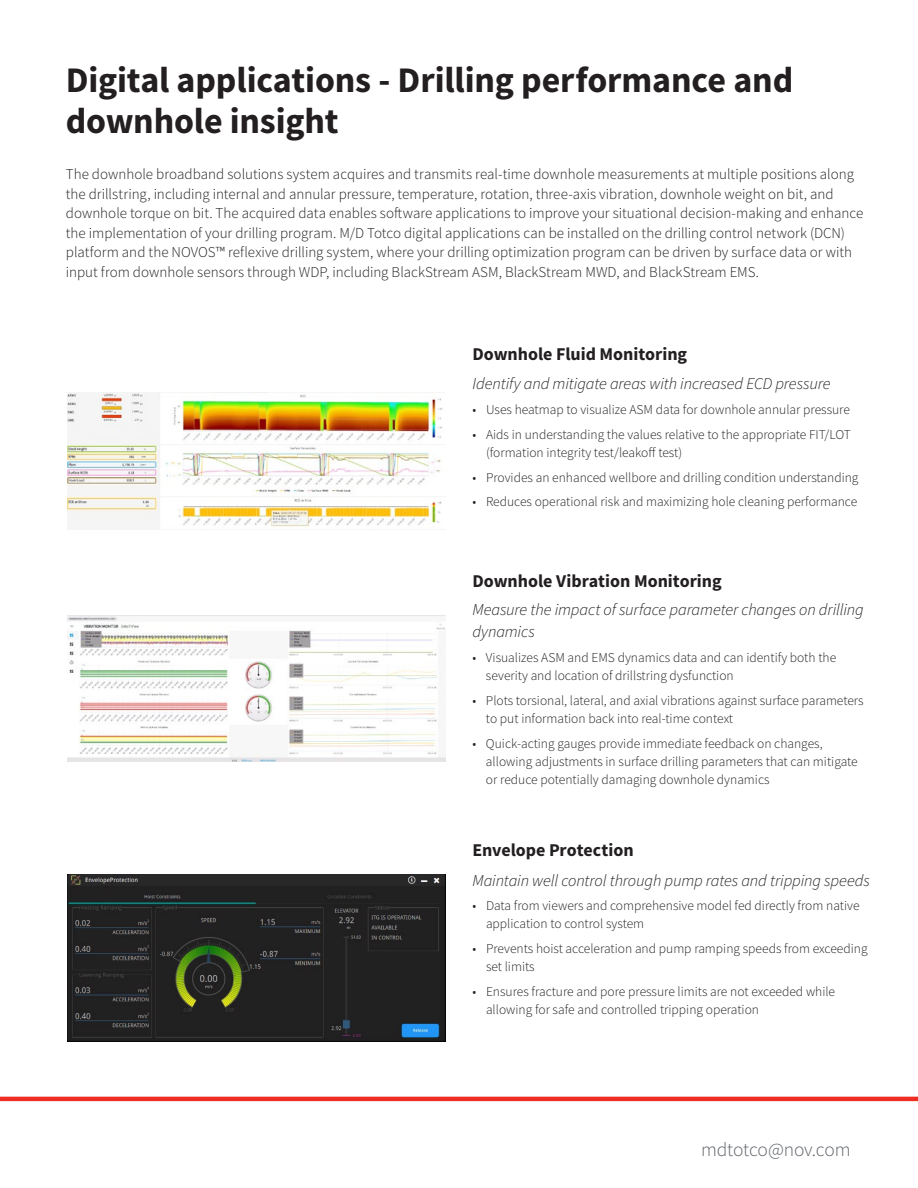
<style>
.page{position:relative;width:918px;height:1188px;background:#fff}
.page>*{position:absolute;margin:0;border:0;box-sizing:border-box;transform-origin:0 0}
.t1{font:700 36px/40.5px "Source Sans Pro";letter-spacing:-.005em;color:#231f20}
.t2{font:300 19.5px "Source Sans Pro";letter-spacing:-.01em;color:#5f6369}
.t3{font:700 18px "Source Sans Pro";color:#231f20}
.t4{font:italic 300 16.5px/22.5px "Source Sans Pro";letter-spacing:-.01em;color:#231f20}
.t5{font:300 15px/19.5px "Source Sans Pro";color:#231f20}
.t6{font:300 13.5px/18px "Source Sans Pro";color:#231f20}
</style>
<div class="page">
<hr style="left:0;top:1097px;width:918px;height:4px;background:#ee2e22">
<img style="left:68px;top:615px;width:378px;height:146px">
<img style="left:68px;top:393px;width:375px;height:137px">
<img style="left:68px;top:874px;width:378px;height:167px">
<h1 class="t1" style="left:66px;top:60px;width:729px">Digital applications - Drilling performance and downhole insight</h1>
<p class="t5" style="left:66px;top:165px;width:799px">The downhole broadband solutions system acquires and transmits real-time downhole measurements at multiple positions along the drillstring, including internal and annular pressure, temperature, rotation, three-axis vibration, downhole weight on bit, and downhole torque on bit. The acquired data enables software applications to improve your situational decision-making and enhance the implementation of your drilling program. M/D Totco digital applications can be installed on the drilling control network (DCN) platform and the NOVOS™ reflexive drilling system, where your drilling optimization program can be driven by surface data or with input from downhole sensors through WDP, including BlackStream ASM, BlackStream MWD, and BlackStream EMS.</p>
<h3 class="t3" style="left:472px;top:342px;width:216px">Downhole Fluid Monitoring</h3>
<p class="t4" style="left:472px;top:372px;width:360px">Identify and mitigate areas with increased ECD pressure</p>
<p class="t6" style="left:472px;top:401px;width:379px">• Uses heatmap to visualize ASM data for downhole annular pressure</p>
<p class="t6" style="left:486px;top:425px;width:367px;text-indent:-14px">• Aids in understanding the values relative to the appropriate FIT/LOT (formation integrity test/leakoff test)</p>
<p class="t6" style="left:472px;top:468px;width:388px">• Provides an enhanced wellbore and drilling condition understanding</p>
<p class="t6" style="left:472px;top:493px;width:386px">• Reduces operational risk and maximizing hole cleaning performance</p>
<h3 class="t3" style="left:472px;top:569px;width:251px">Downhole Vibration Monitoring</h3>
<p class="t4" style="left:472px;top:598px;width:393px">Measure the impact of surface parameter changes on drilling dynamics</p>
<p class="t6" style="left:486px;top:649px;width:352px;text-indent:-14px">• Visualizes ASM and EMS dynamics data and can identify both the severity and location of drillstring dysfunction</p>
<p class="t6" style="left:486px;top:692px;width:379px;text-indent:-14px">• Plots torsional, lateral, and axial vibrations against surface parameters to put information back into real-time context</p>
<p class="t6" style="left:486px;top:734px;width:373px;text-indent:-14px">• Quick-acting gauges provide immediate feedback on changes, allowing adjustments in surface drilling parameters that can mitigate or reduce potentially damaging downhole dynamics</p>
<h3 class="t3" style="left:472px;top:838px;width:163px">Envelope Protection</h3>
<p class="t4" style="left:472px;top:869px;width:399px">Maintain well control through pump rates and tripping speeds</p>
<p class="t6" style="left:486px;top:897px;width:375px;text-indent:-14px">• Data from viewers and comprehensive model fed directly from native application to control system</p>
<p class="t6" style="left:486px;top:940px;width:383px;text-indent:-14px">• Prevents hoist acceleration and pump ramping speeds from exceeding set limits</p>
<p class="t6" style="left:486px;top:982px;width:351px;text-indent:-14px">• Ensures fracture and pore pressure limits are not exceeded while allowing for safe and controlled tripping operation</p>
<h2 class="t2" style="left:701px;top:1137px;width:151px">mdtotco@nov.com</h2>
</div>
